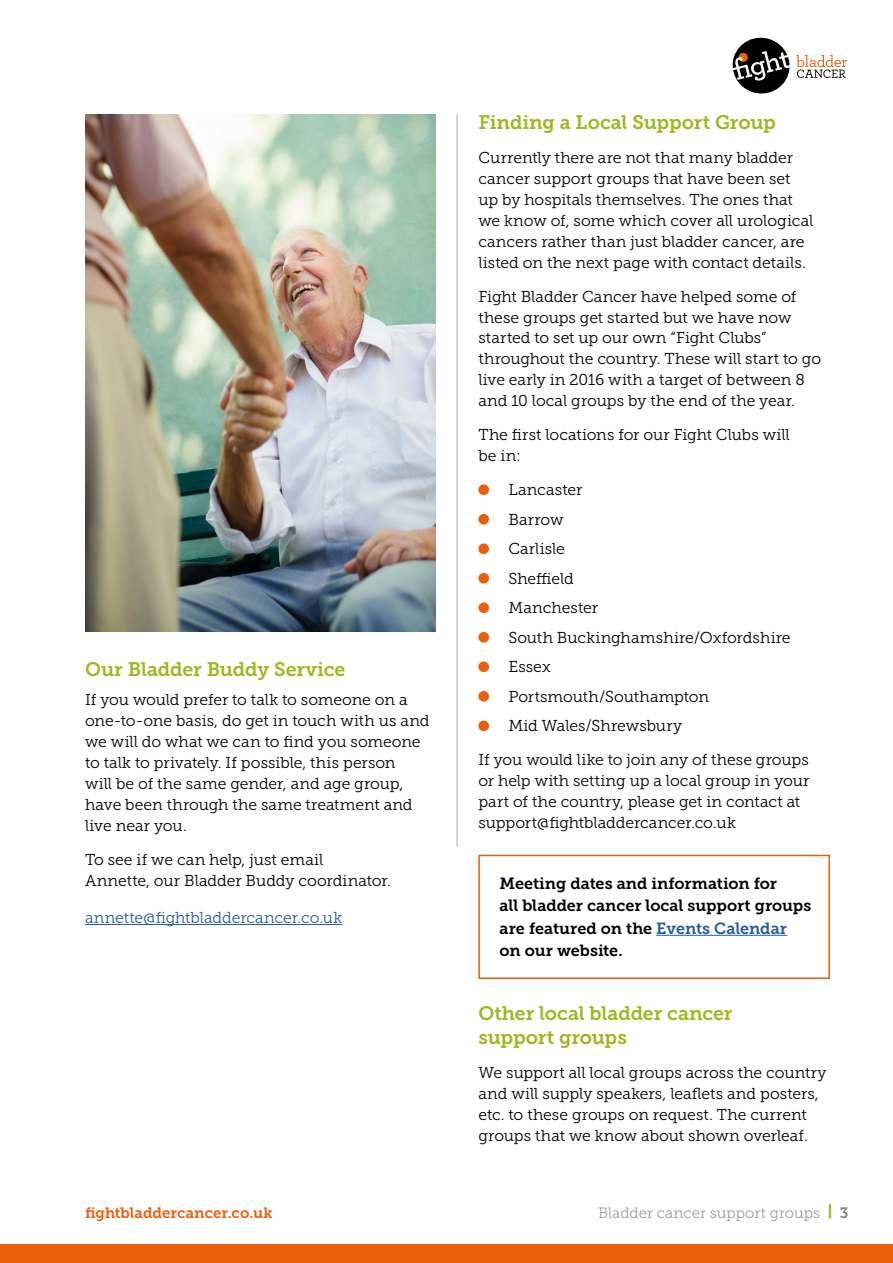
<style>
.page{position:relative;width:893px;height:1263px;background:#fff}
.page>*{position:absolute;margin:0;border:0;box-sizing:border-box;transform-origin:0 0}
.t1{font:19.5px/24px "Museo Slab 700";letter-spacing:-.01em;color:#9bba1f}
.t2{font:16.2px/22.5px "Museo Slab 700";letter-spacing:-.005em;color:#000}
.t3{font:15.75px/21px "Museo Slab 300";letter-spacing:-.005em;color:#000}
.t4{font:15.75px "Museo Slab 300";letter-spacing:-.005em;color:#275b9b}
.t5{font:15px "Museo Slab 300";color:#9d9d9c}
.t6{font:15px "Museo Slab 700";color:#eb5f0a}
.s1{color:#275b9b}
.s2{font-family:"Museo Slab 900";color:#9bba1f}
.s3{font-family:"Museo Slab 700";color:#808080}
</style>
<div class="page">
<div style="left:0;top:1244px;width:893px;height:19px;background:#eb5f0a"></div>
<svg style="left:732px;top:37px;width:115px;height:57px"></svg>
<div style="left:478px;top:855px;width:352px;height:124px;border:2px solid #eb5f0a"></div>
<hr style="left:456px;top:114px;width:2px;height:732px;background:#c6c6c6">
<hr style="left:85px;top:924px;width:257px;height:1px;background:#275b9b">
<hr style="left:656px;top:935px;width:131px;height:1px;background:#275b9b">
<div style="left:478px;top:484px;width:11px;height:11px;background:#eb5f0a;border-radius:50%"></div>
<div style="left:478px;top:514px;width:11px;height:11px;background:#eb5f0a;border-radius:50%"></div>
<div style="left:478px;top:543px;width:11px;height:11px;background:#eb5f0a;border-radius:50%"></div>
<div style="left:478px;top:573px;width:11px;height:11px;background:#eb5f0a;border-radius:50%"></div>
<div style="left:478px;top:602px;width:11px;height:11px;background:#eb5f0a;border-radius:50%"></div>
<div style="left:478px;top:632px;width:11px;height:11px;background:#eb5f0a;border-radius:50%"></div>
<div style="left:478px;top:661px;width:11px;height:11px;background:#eb5f0a;border-radius:50%"></div>
<div style="left:478px;top:691px;width:11px;height:11px;background:#eb5f0a;border-radius:50%"></div>
<div style="left:478px;top:720px;width:11px;height:11px;background:#eb5f0a;border-radius:50%"></div>
<img style="left:85px;top:114px;width:351px;height:517px">
<p class="t1" style="left:85px;top:657px;width:262px">Our Bladder Buddy Service</p>
<p class="t3" style="left:85px;top:690px;width:346px">If you would prefer to talk to someone on a one-to-one basis, do get in touch with us and we will do what we can to find you someone to talk to privately. If possible, this person<br>will be of the same gender, and age group, have been through the same treatment and live near you.</p>
<p class="t3" style="left:85px;top:849px;width:307px">To see if we can help, just email<br>Annette, our Bladder Buddy coordinator.</p>
<p class="t4" style="left:85px;top:909px;width:259px">annette@fightbladdercancer.co.uk</p>
<p class="t1" style="left:478px;top:110px;width:299px">Finding a Local Support Group</p>
<p class="t3" style="left:478px;top:147px;width:336px">Currently there are not that many bladder cancer support groups that have been set up by hospitals themselves. The ones that we know of, some which cover all urological cancers rather than just bladder cancer, are listed on the next page with contact details.</p>
<p class="t3" style="left:478px;top:286px;width:344px">Fight Bladder Cancer have helped some of these groups get started but we have now started to set up our own “Fight Clubs” throughout the country. These will start to go live early in 2016 with a target of between 8 and 10 local groups by the end of the year.</p>
<p class="t3" style="left:478px;top:424px;width:313px">The first locations for our Fight Clubs will be in:</p>
<p class="t3" style="left:508px;top:475px;width:284px;line-height:29.5px">Lancaster<br>Barrow<br>Carlisle<br>Sheffield<br>Manchester<br>South Buckinghamshire/Oxfordshire<br>Essex<br>Portsmouth/Southampton<br>Mid Wales/Shrewsbury</p>
<p class="t3" style="left:478px;top:749px;width:333px">If you would like to join any of these groups or help with setting up a local group in your part of the country, please get in contact at support@fightbladdercancer.co.uk</p>
<p class="t2" style="left:500px;top:872px;width:313px">Meeting dates and information for<br>all bladder cancer local support groups are featured on the <span class="s1">Events Calendar </span>on our website.</p>
<p class="t1" style="left:478px;top:1002px;width:256px">Other local bladder cancer support groups</p>
<p class="t3" style="left:478px;top:1062px;width:350px">We support all local groups across the country and will supply speakers, leaflets and posters, etc. to these groups on request. The current groups that we know about shown overleaf.</p>
<p class="t6" style="left:85px;top:1204px;width:189px">fightbladdercancer.co.uk</p>
<p class="t5" style="left:598px;top:1204px;width:252px">Bladder cancer support groups <span class="s2">|</span> <span class="s3">3</span></p>
</div>
